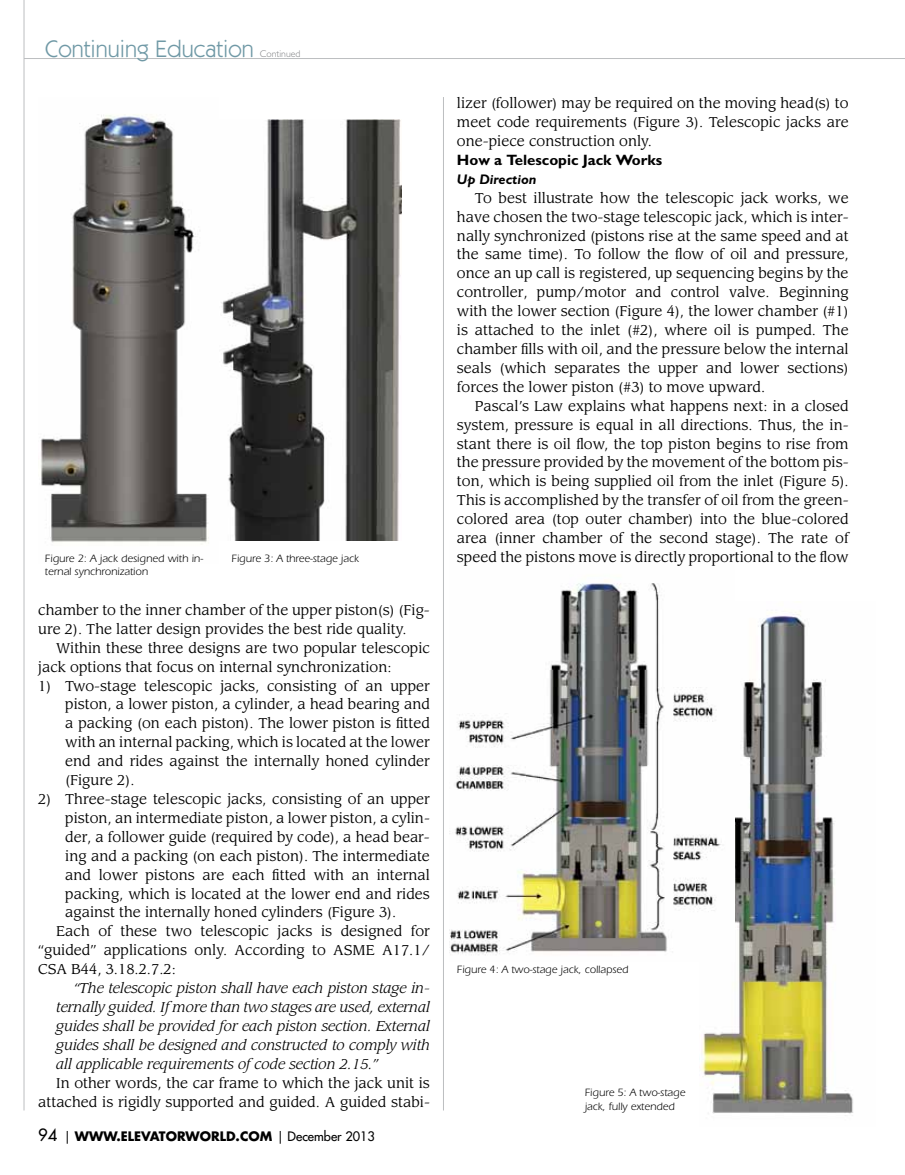
<style>
.page{position:relative;width:905px;height:1175px;background:#fff}
.page>*{position:absolute;margin:0;border:0;box-sizing:border-box;transform-origin:0 0}
.t1{font:24px "ITC Kabel Std";color:#7099a6}
.t2{font:700 15px "Gentle Sans";color:#000}
.t3{font:13.95px/18.9px "Leawood Std";color:#000;text-align:justify}
.t4{font:italic 13.95px/18.9px "Leawood Std";color:#000;text-align:justify}
.t5{font:italic 700 13.95px "Gentle Sans";color:#000}
.t6{font:700 12.75px "Futura Std";color:#000}
.t7{font:10.95px/13.5px "ITC Eras Std";color:#000}
.t8{font:300 9.75px "Gentle Sans";color:#808285}
.s1{font-weight:500;font-size:16.5px}
.s2{font-weight:400}
.s3{font-weight:500}
</style>
<div class="page">
<hr style="left:24px;top:0;width:1px;height:1110px;background:#bcbec0">
<hr style="left:24px;top:58px;width:880px;height:1px;background:#bcbec0">
<img style="left:700px;top:611px;width:153px;height:505px">
<img style="left:450px;top:581px;width:284px;height:380px">
<img style="left:41px;top:114px;width:168px;height:429px">
<img style="left:221px;top:119px;width:181px;height:422px">
<hr style="left:443px;top:97px;width:1px;height:1013px;background:#bcbec0">
<h1 class="t1" style="left:45px;top:35px;width:210px">Continuing Education</h1>
<p class="t8" style="left:260px;top:48px;width:42px">Continued</p>
<p class="t7" style="left:45px;top:551px;width:160px">Figure 2: A jack designed with in&shy;ternal synchronization</p>
<p class="t7" style="left:231px;top:551px;width:129px">Figure 3: A three-stage jack</p>
<p class="t3" style="left:38px;top:600px;width:393px">chamber to the inner chamber of the upper piston(s) (Fig&shy;ure 2). The latter design provides the best ride quality.</p>
<p class="t3" style="left:38px;top:638px;width:393px;text-indent:18px">Within these three designs are two popular telescopic jack options that focus on internal synchronization:</p>
<p class="t3" style="left:65px;top:676px;width:366px;text-indent:-27px">1) Two-stage telescopic jacks, consisting of an upper piston, a lower piston, a cylinder, a head bearing and a packing (on each piston). The lower piston is fitted with an internal packing, which is located at the lower end and rides against the internally honed cylinder (Figure 2).</p>
<p class="t3" style="left:38px;top:790px;width:393px">2) Three-stage telescopic jacks, consisting of an upper</p>
<p class="t3" style="left:65px;top:808px;width:366px">piston, an intermediate piston, a lower piston, a cylin-</p>
<p class="t3" style="left:65px;top:827px;width:366px">der, a follower guide (required by code), a head bear-</p>
<p class="t3" style="left:65px;top:846px;width:366px">ing and a packing (on each piston). The intermediate</p>
<p class="t3" style="left:65px;top:865px;width:366px">and lower pistons are each fitted with an internal</p>
<p class="t3" style="left:65px;top:884px;width:366px">packing, which is located at the lower end and rides</p>
<p class="t3" style="left:65px;top:903px;width:332px">against the internally honed cylinders (Figure 3).</p>
<p class="t3" style="left:56px;top:922px;width:375px">Each of these two telescopic jacks is designed for</p>
<p class="t3" style="left:38px;top:941px;width:393px">“guided” applications only. According to ASME A17.1/</p>
<p class="t3" style="left:38px;top:960px;width:139px">CSA B44, 3.18.2.7.2:</p>
<p class="t4" style="left:56px;top:978px;width:375px;text-indent:18px">“The telescopic piston shall have each piston stage in&shy;ternally guided. If more than two stages are used, external guides shall be provided for each piston section. External guides shall be designed and constructed to comply with all applicable requirements of code section 2.15.”</p>
<p class="t3" style="left:38px;top:1073px;width:393px;text-align:right">In other words, the car frame to which the jack unit is attached is rigidly supported and guided. A guided stabi-</p>
<p class="t6" style="left:38px;top:1128px;width:338px"><span class="s1">94</span> <span class="s2">|</span> WWW.ELEVATORWORLD.COM <span class="s2">|</span> <span class="s3">December 2013</span></p>
<p class="t3" style="left:457px;top:94px;width:393px">lizer (follower) may be required on the moving head(s) to meet code requirements (Figure 3). Telescopic jacks are one-piece construction only.</p>
<p class="t2" style="left:457px;top:151px;width:207px">How a Telescopic Jack Works</p>
<p class="t5" style="left:457px;top:171px;width:81px">Up Direction</p>
<p class="t3" style="left:457px;top:188px;width:393px;text-indent:18px">To best illustrate how the telescopic jack works, we have chosen the two-stage telescopic jack, which is inter&shy;nally synchronized (pistons rise at the same speed and at the same time). To follow the flow of oil and pressure, once an up call is registered, up sequencing begins by the controller, pump/motor and control valve. Beginning with the lower section (Figure 4), the lower chamber (#1) is attached to the inlet (#2), where oil is pumped. The chamber fills with oil, and the pressure below the internal seals (which separates the upper and lower sections) forces the lower piston (#3) to move upward.</p>
<p class="t3" style="left:457px;top:396px;width:393px;text-indent:18px">Pascal’s Law explains what happens next: in a closed system, pressure is equal in all directions. Thus, the in&shy;stant there is oil flow, the top piston begins to rise from the pressure provided by the movement of the bottom pis&shy;ton, which is being supplied oil from the inlet (Figure 5).<br>This is accomplished by the transfer of oil from the green&shy;colored area (top outer chamber) into the blue-colored area (inner chamber of the second stage). The rate of speed the pistons move is directly proportional to the flow</p>
<p class="t7" style="left:457px;top:963px;width:173px">Figure 4: A two-stage jack, collapsed</p>
<p class="t7" style="left:584px;top:1085px;width:102px">Figure 5: A two-stage jack, fully extended</p>
</div>
